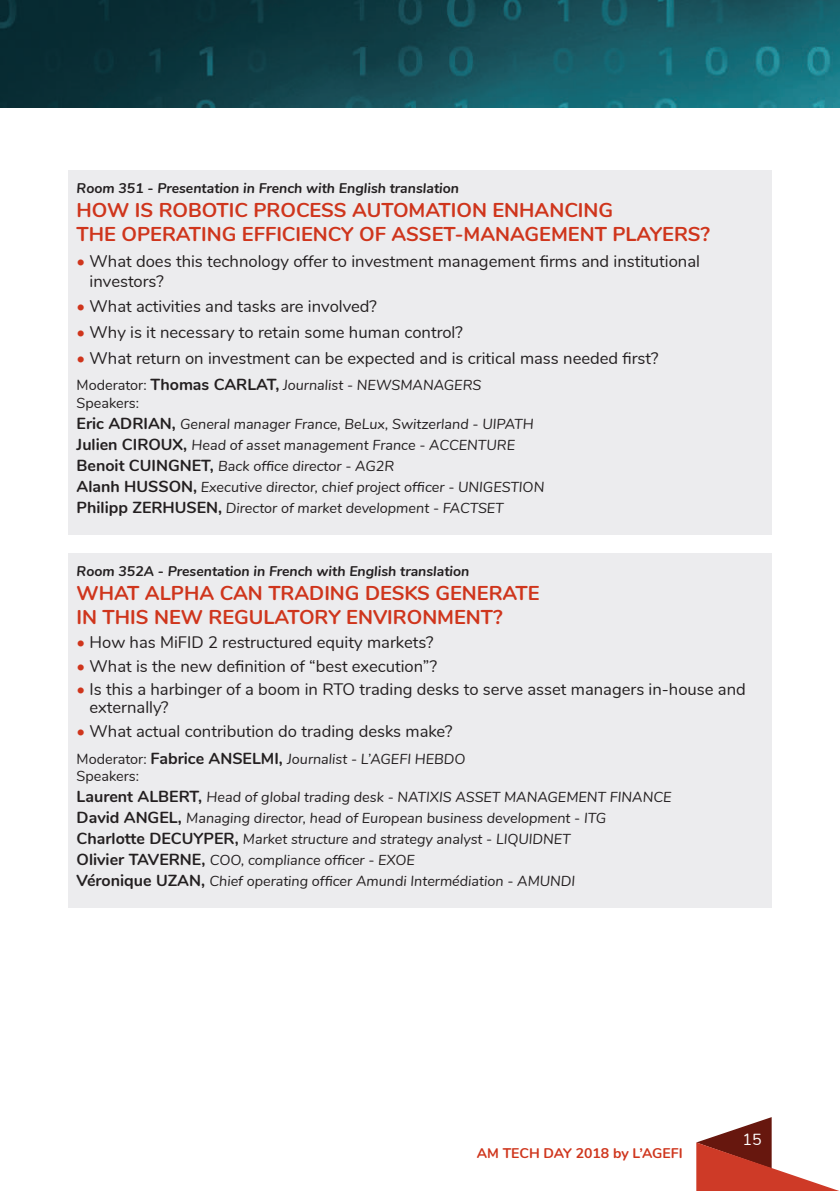
<style>
.page{position:relative;width:840px;height:1191px;background:#fff}
.page>*{position:absolute;margin:0;border:0;box-sizing:border-box;transform-origin:0 0}
.t1{font:700 20px/24px "Nunito";color:#cf351c}
.t2{font:16.6px/20px "Nunito";color:#231f20}
.t3{font:16px "Nunito";color:#fff}
.t4{font:italic 14.4px/21px "Nunito";color:#231f20}
.t5{font:italic 700 14px "Nunito";color:#231f20}
.t6{font:700 14px "Nunito";color:#cf351c}
.s1{color:#cf351c}
.s2{font-style:normal}
.s3{font-weight:700;font-style:normal;font-size:16px}
</style>
<div class="page">
<svg style="left:696px;top:1117px;width:143px;height:74px"></svg>
<img style="left:0;top:0;width:839px;height:108px">
<div style="left:68px;top:170px;width:703px;height:365px;background:#ececee"></div>
<div style="left:68px;top:553px;width:703px;height:354px;background:#ececee"></div>
<p class="t5" style="left:77px;top:178px;width:383px">Room 351 - Presentation in French with English translation</p>
<h1 class="t1" style="left:77px;top:197px;width:634px">HOW IS ROBOTIC PROCESS AUTOMATION ENHANCING<br>THE OPERATING EFFICIENCY OF ASSET-MANAGEMENT PLAYERS?</h1>
<p class="t2" style="left:90px;top:250px;width:611px;text-indent:-13px"><span class="s1">•</span> What does this technology offer to investment management firms and institutional investors?</p>
<p class="t2" style="left:77px;top:296px;width:302px"><span class="s1">•</span> What activities and tasks are involved?</p>
<p class="t2" style="left:77px;top:321px;width:387px"><span class="s1">•</span> Why is it necessary to retain some human control?</p>
<p class="t2" style="left:77px;top:347px;width:583px"><span class="s1">•</span> What return on investment can be expected and is critical mass needed first?</p>
<p class="t4" style="left:77px;top:376px;width:406px;line-height:17.2px"><span class="s2">Moderator:</span> <span class="s3">Thomas CARLAT,</span> Journalist - NEWSMANAGERS<br><span class="s2">Speakers:</span></p>
<p class="t4" style="left:77px;top:412px;width:469px"><span class="s3">Eric ADRIAN,</span> General manager France, BeLux, Switzerland - UIPATH <span class="s3">Julien CIROUX,</span> Head of asset management France - ACCENTURE <span class="s3">Benoit CUINGNET,</span> Back office director - AG2R<br><span class="s3">Alanh HUSSON,</span> Executive director, chief project officer - UNIGESTION <span class="s3">Philipp ZERHUSEN,</span> Director of market development - FACTSET</p>
<p class="t5" style="left:77px;top:561px;width:394px">Room 352A - Presentation in French with English translation</p>
<h1 class="t1" style="left:77px;top:580px;width:464px">WHAT ALPHA CAN TRADING DESKS GENERATE<br>IN THIS NEW REGULATORY ENVIRONMENT?</h1>
<p class="t2" style="left:77px;top:631px;width:358px"><span class="s1">•</span> How has MiFID 2 restructured equity markets?</p>
<p class="t2" style="left:77px;top:655px;width:362px"><span class="s1">•</span> What is the new definition of “best execution”?</p>
<p class="t2" style="left:90px;top:679px;width:657px;line-height:18px;text-indent:-13px"><span class="s1">•</span> Is this a harbinger of a boom in RTO trading desks to serve asset managers in-house and externally?</p>
<p class="t2" style="left:77px;top:720px;width:377px"><span class="s1">•</span> What actual contribution do trading desks make?</p>
<p class="t4" style="left:77px;top:749px;width:390px;line-height:17.2px"><span class="s2">Moderator:</span> <span class="s3">Fabrice ANSELMI,</span> Journalist - L’AGEFI HEBDO<br><span class="s2">Speakers:</span></p>
<p class="t4" style="left:77px;top:785px;width:596px"><span class="s3">Laurent ALBERT,</span> Head of global trading desk - NATIXIS ASSET MANAGEMENT FINANCE <span class="s3">David ANGEL,</span> Managing director, head of European business development - ITG <span class="s3">Charlotte DECUYPER,</span> Market structure and strategy analyst - LIQUIDNET<br><span class="s3">Olivier TAVERNE,</span> COO, compliance officer - EXOE<br><span class="s3">Véronique UZAN,</span> Chief operating officer Amundi Intermédiation - AMUNDI</p>
<p class="t6" style="left:476px;top:1142px;width:207px">AM TECH DAY 2018 by L’AGEFI</p>
<p class="t3" style="left:742px;top:1127px;width:21px">15</p>
</div>
